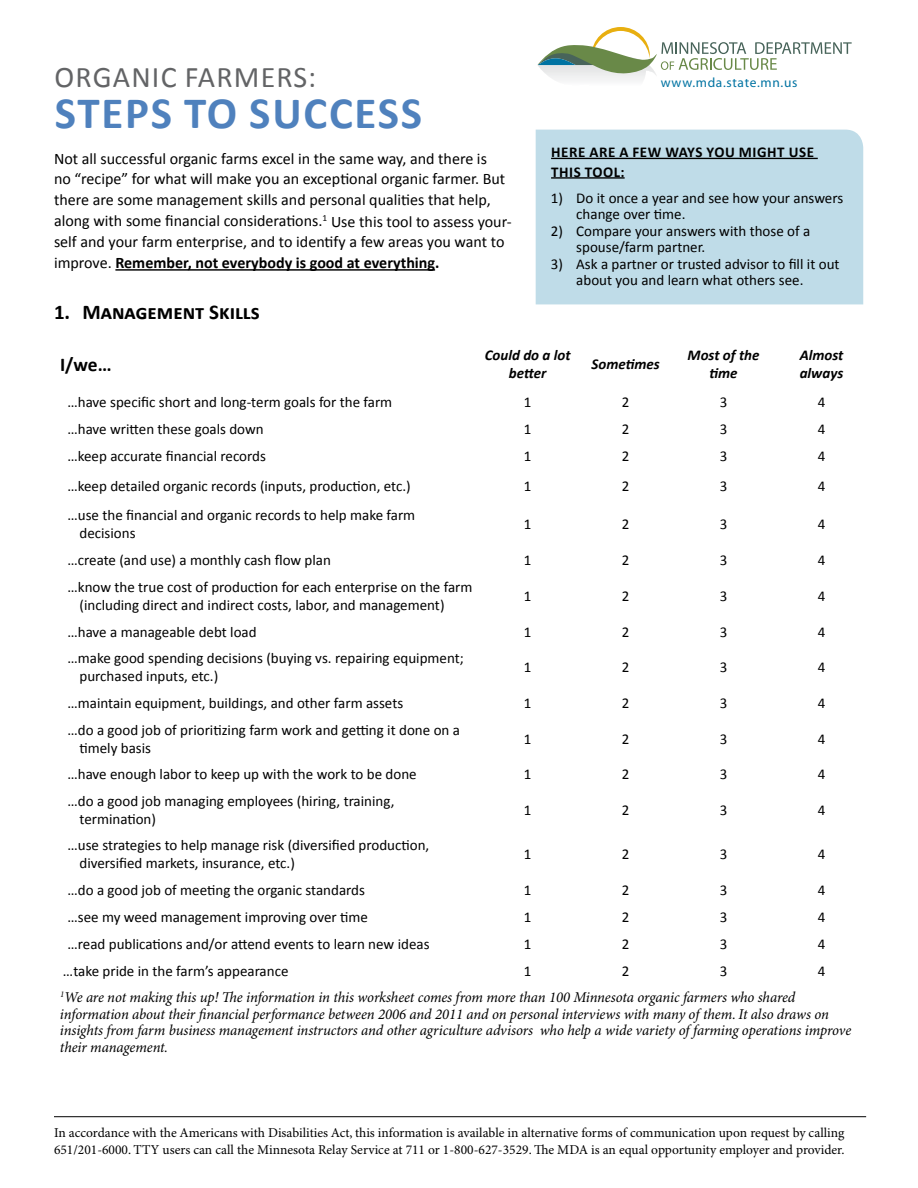
<style>
.page{position:relative;width:918px;height:1188px;background:#fff}
.page>*{position:absolute;margin:0;border:0;box-sizing:border-box;transform-origin:0 0}
.t1{font:700 45px "Calibri";letter-spacing:.04em;color:#4f81bd}
.t2{font:30px "Calibri";letter-spacing:.04em;color:#636466}
.t3{font:700 21px "Calibri";color:#000}
.t4{font:700 19.5px "Calibri";color:#000}
.t5{font:16.05px/21px "Calibri";color:#000}
.t6{font:15px/18px "Calibri";color:#000}
.t7{font:italic 15px/16.5px "Minion Pro";letter-spacing:-.005em;color:#000}
.t8{font:italic 700 15px/18px "Calibri";color:#000;text-align:center}
.t9{font:700 15px/19.5px "Calibri";letter-spacing:.04em;color:#000}
.t10{font:13.5px/16.2px "Minion Pro";color:#000}
.t11{font:13.5px "Myriad Pro";letter-spacing:.05em;color:#0073a2}
.s1{font-weight:700}
</style>
<div class="page">
<hr style="left:115px;top:269px;width:320px;height:2px;background:#000">
<hr style="left:538px;top:74px;width:119px;height:1px;background:#e8e8e9">
<hr style="left:538px;top:75px;width:119px;height:1px;background:#e9eaeb">
<hr style="left:538px;top:76px;width:119px;height:1px;background:#ebecec">
<hr style="left:538px;top:77px;width:119px;height:1px;background:#ededee">
<hr style="left:538px;top:78px;width:119px;height:1px;background:#eeefef">
<hr style="left:538px;top:79px;width:119px;height:1px;background:#f0f0f1">
<hr style="left:538px;top:80px;width:119px;height:1px;background:#f2f2f3">
<hr style="left:538px;top:81px;width:119px;height:1px;background:#f4f5f5">
<hr style="left:538px;top:82px;width:119px;height:1px;background:#f6f6f7">
<hr style="left:538px;top:83px;width:119px;height:1px;background:#f8f8f9">
<hr style="left:538px;top:84px;width:119px;height:1px;background:#fafafb">
<svg style="left:538px;top:27px;width:314px;height:47px"></svg>
<div style="left:536px;top:130px;width:327px;height:174px;background:#bfdce8"></div>
<hr style="left:551px;top:158px;width:267px;height:1px;background:#000">
<hr style="left:551px;top:177px;width:74px;height:2px;background:#000">
<hr style="left:54px;top:1116px;width:812px;height:1px;background:#000">
<h2 class="t2" style="left:55px;top:58px;width:263px">ORGANIC FARMERS:</h2>
<p class="t11" style="left:661px;top:74px;width:138px">www.mda.state.mn.us</p>
<h1 class="t1" style="left:55px;top:84px;width:369px">STEPS TO SUCCESS</h1>
<p class="t5" style="left:54px;top:148px;width:459px">Not all successful organic farms excel in the same way, and there is<br>no “recipe” for what will make you an exceptional organic farmer. But there are some management skills and personal qualities that help, along with some financial considerations.<sup>1</sup> Use this tool to assess your&shy;self and your farm enterprise, and to identify a few areas you want to improve. <span class="s1">Remember, not everybody is good at everything.</span></p>
<p class="t9" style="left:551px;top:142px;width:265px">HERE ARE A FEW WAYS YOU MIGHT USE<br>THIS TOOL:</p>
<p class="t6" style="left:576px;top:190px;width:268px;line-height:16.5px;text-indent:-26px">1) Do it once a year and see how your answers change over time.</p>
<p class="t6" style="left:576px;top:223px;width:236px;line-height:16.5px;text-indent:-26px">2) Compare your answers with those of a spouse/farm partner.</p>
<p class="t6" style="left:576px;top:256px;width:265px;line-height:16.5px;text-indent:-26px">3) Ask a partner or trusted advisor to fill it out about you and learn what others see.</p>
<h3 class="t3" style="left:54px;top:299px;width:207px">1. Management Skills</h3>
<h3 class="t4" style="left:60px;top:352px;width:53px">I/we…</h3>
<p class="t8" style="left:485px;top:347px;width:87px">Could do a lot better</p>
<p class="t8" style="left:591px;top:356px;width:70px">Sometimes</p>
<p class="t8" style="left:688px;top:347px;width:73px">Most of the time</p>
<p class="t8" style="left:800px;top:347px;width:45px;text-align:left">Almost always</p>
<p class="t6" style="left:67px;top:393px;width:326px">…have specific short and long-term goals for the farm</p>
<p class="t6" style="left:524px;top:393px;width:9px">1</p>
<p class="t6" style="left:622px;top:393px;width:9px">2</p>
<p class="t6" style="left:720px;top:393px;width:9px">3</p>
<p class="t6" style="left:818px;top:393px;width:9px">4</p>
<p class="t6" style="left:67px;top:420px;width:198px">…have written these goals down</p>
<p class="t6" style="left:524px;top:420px;width:9px">1</p>
<p class="t6" style="left:622px;top:420px;width:9px">2</p>
<p class="t6" style="left:720px;top:420px;width:9px">3</p>
<p class="t6" style="left:818px;top:420px;width:9px">4</p>
<p class="t6" style="left:67px;top:447px;width:200px">…keep accurate financial records</p>
<p class="t6" style="left:524px;top:447px;width:9px">1</p>
<p class="t6" style="left:622px;top:447px;width:9px">2</p>
<p class="t6" style="left:720px;top:447px;width:9px">3</p>
<p class="t6" style="left:818px;top:447px;width:9px">4</p>
<p class="t6" style="left:67px;top:477px;width:345px">…keep detailed organic records (inputs, production, etc.)</p>
<p class="t6" style="left:524px;top:477px;width:9px">1</p>
<p class="t6" style="left:622px;top:477px;width:9px">2</p>
<p class="t6" style="left:720px;top:477px;width:9px">3</p>
<p class="t6" style="left:818px;top:477px;width:9px">4</p>
<p class="t6" style="left:79px;top:506px;width:337px;text-indent:-12px">…use the financial and organic records to help make farm decisions</p>
<p class="t6" style="left:524px;top:515px;width:9px">1</p>
<p class="t6" style="left:622px;top:515px;width:9px">2</p>
<p class="t6" style="left:720px;top:515px;width:9px">3</p>
<p class="t6" style="left:818px;top:515px;width:9px">4</p>
<p class="t6" style="left:67px;top:551px;width:265px">…create (and use) a monthly cash flow plan</p>
<p class="t6" style="left:524px;top:551px;width:9px">1</p>
<p class="t6" style="left:622px;top:551px;width:9px">2</p>
<p class="t6" style="left:720px;top:551px;width:9px">3</p>
<p class="t6" style="left:818px;top:551px;width:9px">4</p>
<p class="t6" style="left:79px;top:578px;width:395px;text-indent:-12px">…know the true cost of production for each enterprise on the farm (including direct and indirect costs, labor, and management)</p>
<p class="t6" style="left:524px;top:587px;width:9px">1</p>
<p class="t6" style="left:622px;top:587px;width:9px">2</p>
<p class="t6" style="left:720px;top:587px;width:9px">3</p>
<p class="t6" style="left:818px;top:587px;width:9px">4</p>
<p class="t6" style="left:67px;top:623px;width:191px">…have a manageable debt load</p>
<p class="t6" style="left:524px;top:623px;width:9px">1</p>
<p class="t6" style="left:622px;top:623px;width:9px">2</p>
<p class="t6" style="left:720px;top:623px;width:9px">3</p>
<p class="t6" style="left:818px;top:623px;width:9px">4</p>
<p class="t6" style="left:79px;top:649px;width:386px;text-indent:-12px">…make good spending decisions (buying vs. repairing equipment; purchased inputs, etc.)</p>
<p class="t6" style="left:524px;top:658px;width:9px">1</p>
<p class="t6" style="left:622px;top:658px;width:9px">2</p>
<p class="t6" style="left:720px;top:658px;width:9px">3</p>
<p class="t6" style="left:818px;top:658px;width:9px">4</p>
<p class="t6" style="left:67px;top:694px;width:337px">…maintain equipment, buildings, and other farm assets</p>
<p class="t6" style="left:524px;top:694px;width:9px">1</p>
<p class="t6" style="left:622px;top:694px;width:9px">2</p>
<p class="t6" style="left:720px;top:694px;width:9px">3</p>
<p class="t6" style="left:818px;top:694px;width:9px">4</p>
<p class="t6" style="left:79px;top:721px;width:382px;text-indent:-12px">…do a good job of prioritizing farm work and getting it done on a timely basis</p>
<p class="t6" style="left:524px;top:730px;width:9px">1</p>
<p class="t6" style="left:622px;top:730px;width:9px">2</p>
<p class="t6" style="left:720px;top:730px;width:9px">3</p>
<p class="t6" style="left:818px;top:730px;width:9px">4</p>
<p class="t6" style="left:67px;top:765px;width:351px">…have enough labor to keep up with the work to be done</p>
<p class="t6" style="left:524px;top:765px;width:9px">1</p>
<p class="t6" style="left:622px;top:765px;width:9px">2</p>
<p class="t6" style="left:720px;top:765px;width:9px">3</p>
<p class="t6" style="left:818px;top:765px;width:9px">4</p>
<p class="t6" style="left:79px;top:792px;width:316px;text-indent:-12px">…do a good job managing employees (hiring, training, termination)</p>
<p class="t6" style="left:524px;top:801px;width:9px">1</p>
<p class="t6" style="left:622px;top:801px;width:9px">2</p>
<p class="t6" style="left:720px;top:801px;width:9px">3</p>
<p class="t6" style="left:818px;top:801px;width:9px">4</p>
<p class="t6" style="left:79px;top:836px;width:351px;text-indent:-12px">…use strategies to help manage risk (diversified production, diversified markets, insurance, etc.)</p>
<p class="t6" style="left:524px;top:845px;width:9px">1</p>
<p class="t6" style="left:622px;top:845px;width:9px">2</p>
<p class="t6" style="left:720px;top:845px;width:9px">3</p>
<p class="t6" style="left:818px;top:845px;width:9px">4</p>
<p class="t6" style="left:67px;top:881px;width:299px">…do a good job of meeting the organic standards</p>
<p class="t6" style="left:524px;top:881px;width:9px">1</p>
<p class="t6" style="left:622px;top:881px;width:9px">2</p>
<p class="t6" style="left:720px;top:881px;width:9px">3</p>
<p class="t6" style="left:818px;top:881px;width:9px">4</p>
<p class="t6" style="left:67px;top:908px;width:302px">…see my weed management improving over time</p>
<p class="t6" style="left:524px;top:908px;width:9px">1</p>
<p class="t6" style="left:622px;top:908px;width:9px">2</p>
<p class="t6" style="left:720px;top:908px;width:9px">3</p>
<p class="t6" style="left:818px;top:908px;width:9px">4</p>
<p class="t6" style="left:67px;top:935px;width:364px">…read publications and/or attend events to learn new ideas</p>
<p class="t6" style="left:524px;top:935px;width:9px">1</p>
<p class="t6" style="left:622px;top:935px;width:9px">2</p>
<p class="t6" style="left:720px;top:935px;width:9px">3</p>
<p class="t6" style="left:818px;top:935px;width:9px">4</p>
<p class="t6" style="left:63px;top:962px;width:227px">…take pride in the farm’s appearance</p>
<p class="t6" style="left:524px;top:962px;width:9px">1</p>
<p class="t6" style="left:622px;top:962px;width:9px">2</p>
<p class="t6" style="left:720px;top:962px;width:9px">3</p>
<p class="t6" style="left:818px;top:962px;width:9px">4</p>
<p class="t7" style="left:60px;top:990px;width:793px"><sup>1</sup>We are not making this up! The information in this worksheet comes from more than 100 Minnesota organic farmers who shared information about their financial performance between 2006 and 2011 and on personal interviews with many of them. It also draws on insights from farm business management instructors and other agriculture advisors who help a wide variety of farming operations improve their management.</p>
<p class="t10" style="left:54px;top:1125px;width:792px">In accordance with the Americans with Disabilities Act, this information is available in alternative forms of communication upon request by calling<br>651/201-6000. TTY users can call the Minnesota Relay Service at 711 or 1-800-627-3529. The MDA is an equal opportunity employer and provider.</p>
</div>
